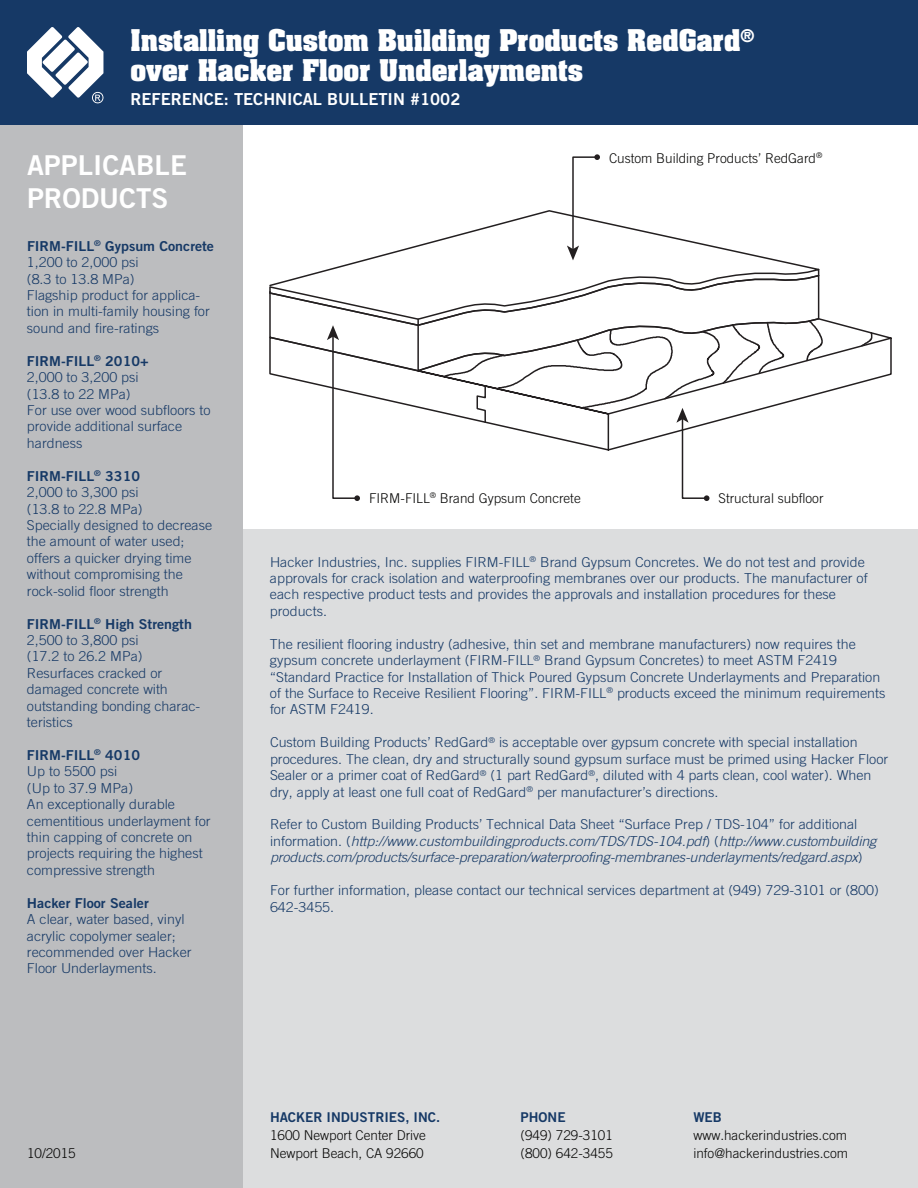
<style>
.page{position:relative;width:918px;height:1188px;background:#fff}
.page>*{position:absolute;margin:0;border:0;box-sizing:border-box;transform-origin:0 0}
.t1{font:27.3px/32.8px "Trade Gothic Bold Two";color:#fff}
.t2{font:700 25.5px/30.6px "Aachen";color:#fff}
.t3{font:16.5px "Trade Gothic Bold Two";color:#fff}
.t4{font:300 13.65px/16.4px "Trade Gothic";color:#163966;scale:1.04 1}
.t5{font:italic 300 13.65px/16.4px "Trade Gothic";letter-spacing:-.01em;color:#163966;scale:1.04 1}
.t6{font:13.65px "Trade Gothic Bold Two";color:#163966;scale:1.04 1}
.t7{font:300 13.5px/18px "Trade Gothic";color:#050504}
.t8{font:13.5px "Trade Gothic Bold Two";color:#163966}
.s1{font-style:normal}
</style>
<div class="page">
<div style="left:0;top:530px;width:918px;height:658px;background:#dcddde"></div>
<div style="left:0;top:0;width:243px;height:1188px;background:#bcbdbf"></div>
<div style="left:0;top:0;width:918px;height:124px;background:#163966"></div>
<svg style="left:27px;top:27px;width:76px;height:76px"></svg>
<svg style="left:310px;top:210px;width:510px;height:64px"></svg>
<svg style="left:269px;top:274px;width:604px;height:227px"></svg>
<svg style="left:567px;top:154px;width:33px;height:106px"></svg>
<h2 class="t2" style="left:130px;top:24px;width:625px">Installing Custom Building Products RedGard<sup>® </sup>over Hacker Floor Underlayments</h2>
<p class="t3" style="left:130px;top:89px;width:331px">REFERENCE: TECHNICAL BULLETIN #1002</p>
<h1 class="t1" style="left:27px;top:148px;width:161px">APPLICABLE<br>PRODUCTS</h1>
<p class="t6" style="left:27px;top:237px;width:181px">FIRM-FILL<sup>®</sup> Gypsum Concrete</p>
<p class="t4" style="left:27px;top:254px;width:177px">1,200 to 2,000 psi<br>(8.3 to 13.8 MPa)<br>Flagship product for applica&shy;tion in multi-family housing for sound and fire-ratings</p>
<p class="t6" style="left:27px;top:352px;width:118px">FIRM-FILL<sup>®</sup> 2010+</p>
<p class="t4" style="left:27px;top:369px;width:178px">2,000 to 3,200 psi<br>(13.8 to 22 MPa)<br>For use over wood subfloors to provide additional surface hardness</p>
<p class="t6" style="left:27px;top:467px;width:110px">FIRM-FILL<sup>®</sup> 3310</p>
<p class="t4" style="left:27px;top:484px;width:180px">2,000 to 3,300 psi<br>(13.8 to 22.8 MPa)<br>Specially designed to decrease the amount of water used; offers a quicker drying time without compromising the rock-solid floor strength</p>
<p class="t6" style="left:27px;top:615px;width:160px">FIRM-FILL<sup>®</sup> High Strength</p>
<p class="t4" style="left:27px;top:632px;width:168px">2,500 to 3,800 psi<br>(17.2 to 26.2 MPa)<br>Resurfaces cracked or damaged concrete with outstanding bonding charac&shy;teristics</p>
<p class="t6" style="left:27px;top:747px;width:110px">FIRM-FILL<sup>®</sup> 4010</p>
<p class="t4" style="left:27px;top:763px;width:178px">Up to 5500 psi<br>(Up to 37.9 MPa)<br>An exceptionally durable cementitious underlayment for thin capping of concrete on projects requiring the highest compressive strength</p>
<p class="t6" style="left:27px;top:894px;width:119px">Hacker Floor Sealer</p>
<p class="t4" style="left:27px;top:911px;width:160px">A clear, water based, vinyl acrylic copolymer sealer; recommended over Hacker<br>Floor Underlayments.</p>
<p class="t7" style="left:27px;top:1144px;width:50px">10/2015</p>
<p class="t7" style="left:609px;top:149px;width:215px">Custom Building Products’ RedGard<sup>®</sup></p>
<p class="t7" style="left:369px;top:489px;width:213px">FIRM-FILL<sup>®</sup> Brand Gypsum Concrete</p>
<p class="t7" style="left:719px;top:489px;width:107px">Structural subfloor</p>
<p class="t4" style="left:270px;top:553px;width:576px">Hacker Industries, Inc. supplies FIRM-FILL<sup>®</sup> Brand Gypsum Concretes. We do not test and provide approvals for crack isolation and waterproofing membranes over our products. The manufacturer of each respective product tests and provides the approvals and installation procedures for these products.</p>
<p class="t4" style="left:270px;top:636px;width:593px">The resilient flooring industry (adhesive, thin set and membrane manufacturers) now requires the gypsum concrete underlayment (FIRM-FILL<sup>®</sup> Brand Gypsum Concretes) to meet ASTM F2419 “Standard Practice for Installation of Thick Poured Gypsum Concrete Underlayments and Preparation of the Surface to Receive Resilient Flooring”. FIRM-FILL<sup>®</sup> products exceed the minimum requirements for ASTM F2419.</p>
<p class="t4" style="left:270px;top:734px;width:596px">Custom Building Products’ RedGard<sup>®</sup> is acceptable over gypsum concrete with special installation procedures. The clean, dry and structurally sound gypsum surface must be primed using Hacker Floor Sealer or a primer coat of RedGard<sup>®</sup> (1 part RedGard<sup>®</sup>, diluted with 4 parts clean, cool water). When dry, apply at least one full coat of RedGard<sup>®</sup> per manufacturer’s directions.</p>
<p class="t5" style="left:270px;top:816px;width:584px"><span class="s1">Refer to Custom Building Products’ Technical Data Sheet “Surface Prep / TDS-104” for additional information. (</span>http://www.custombuildingproducts.com/TDS/TDS-104.pdf<span class="s1">) (</span>http://www.custombuilding products.com/products/surface-preparation/waterproofing-membranes-underlayments/redgard.aspx<span class="s1">)</span></p>
<p class="t4" style="left:270px;top:882px;width:587px">For further information, please contact our technical services department at (949) 729-3101 or (800)<br>642-3455.</p>
<p class="t8" style="left:270px;top:1109px;width:172px">HACKER INDUSTRIES, INC.</p>
<p class="t7" style="left:270px;top:1126px;width:158px">1600 Newport Center Drive<br>Newport Beach, CA 92660</p>
<p class="t8" style="left:521px;top:1109px;width:46px">PHONE</p>
<p class="t7" style="left:521px;top:1126px;width:94px">(949) 729-3101 (800) 642-3455</p>
<p class="t8" style="left:693px;top:1109px;width:30px">WEB</p>
<p class="t7" style="left:693px;top:1126px;width:156px">www.hackerindustries.com info@hackerindustries.com</p>
</div>
